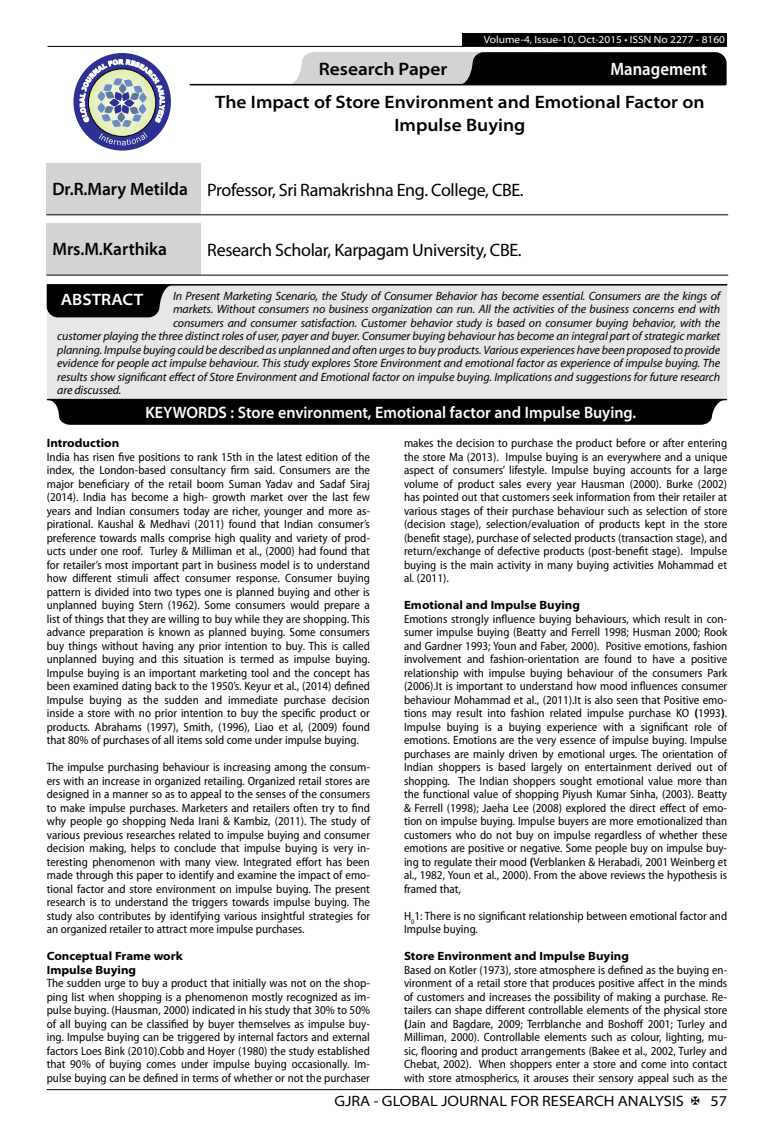
<style>
.page{position:relative;width:774px;height:1136px;background:#fff}
.page>*{position:absolute;margin:0;border:0;box-sizing:border-box;transform-origin:0 0}
.t1{font:18px "Myriad Pro";letter-spacing:-.02em;color:#000}
.t2{font:600 semi-expanded 18px/23.4px "Myriad Pro";color:#000;text-align:center}
.t3{font:600 semi-expanded 18px "Myriad Pro";color:#000;scale:.9 1}
.t4{font:600 semi-condensed 18px "Myriad Pro";color:#fff}
.t5{font:600 semi-expanded 16.5px "Myriad Pro";color:#fff;scale:.9 1}
.t6{font:600 semi-expanded 16.5px "Myriad Pro";color:#fff}
.t7{font:semi-expanded 15px "Myriad Pro";color:#000}
.t8{font:semi-condensed 12px/13.5px "Myriad Pro";color:#000;text-align:justify}
.t9{font:italic 12px "Myriad Pro";letter-spacing:-.01em;color:#000}
.t10{font:700 semi-expanded 12px/13.5px "Myriad Pro";color:#000}
.t11{font:semi-expanded 10.5px "Myriad Pro";color:#fff}
.s1{font-weight:600;font-stretch:semi-expanded}
.s2{font-weight:700;font-stretch:normal}
</style>
<div class="page">
<hr style="left:47px;top:1089px;width:680px;height:1px;background:#000">
<div style="left:462px;top:33px;width:265px;height:13px;background:#000"></div>
<hr style="left:47px;top:46px;width:680px;height:1px;background:#000">
<svg style="left:288px;top:52px;width:439px;height:33px;background:#5a5a5b"></svg>
<hr style="left:190px;top:84px;width:535px;height:1px;background:#000">
<div style="left:73px;top:53px;width:98px;height:97px;background:#2e3092;border-radius:50%"></div>
<svg style="left:80px;top:59px;width:85px;height:86px"></svg>
<div style="left:46px;top:163px;width:155px;height:52px;background:#d1d3d4"></div>
<hr style="left:46px;top:214px;width:155px;height:1px;background:#000">
<hr style="left:201px;top:214px;width:527px;height:1px;background:#000">
<div style="left:46px;top:224px;width:155px;height:51px;background:#d1d3d4"></div>
<hr style="left:46px;top:275px;width:155px;height:1px;background:#000">
<hr style="left:201px;top:275px;width:527px;height:1px;background:#000">
<div style="left:47px;top:284px;width:680px;height:115px;background:#e6e7e8"></div>
<hr style="left:47px;top:284px;width:680px;height:1px;background:#000">
<svg style="left:47px;top:285px;width:126px;height:32px;background:#161717"></svg>
<svg style="left:47px;top:399px;width:679px;height:26px;background:#111"></svg>
<div style="left:94px;top:406px;width:593px;height:12px;background:#000"></div>
<p class="t11" style="left:484px;top:34px;width:243px">Volume-4, Issue-10, Oct-2015 • ISSN No 2277 - 8160</p>
<h1 class="t2" style="left:319px;top:58px;width:130px">Research Paper</h1>
<h1 class="t4" style="left:610px;top:59px;width:98px">Management</h1>
<h1 class="t2" style="left:215px;top:91px;width:491px">The Impact of Store Environment and Emotional Factor on<br>Impulse Buying</h1>
<h1 class="t1" style="left:52px;top:180px;width:473px"><span class="s1">Dr.R.Mary Metilda</span> Professor, Sri Ramakrishna Eng. College, CBE.</h1>
<h1 class="t3" style="left:52px;top:239px;width:129px">Mrs.M.Karthika</h1>
<h1 class="t1" style="left:207px;top:240px;width:316px">Research Scholar, Karpagam University, CBE.</h1>
<p class="t9" style="left:173px;top:289px;width:549px">In Present Marketing Scenario, the Study of Consumer Behavior has become essential. Consumers are the kings of</p>
<p class="t9" style="left:173px;top:302px;width:549px">markets. Without consumers no business organization can run. All the activities of the business concerns end with</p>
<p class="t9" style="left:173px;top:316px;width:549px">consumers and consumer satisfaction. Customer behavior study is based on consumer buying behavior, with the</p>
<p class="t9" style="left:57px;top:329px;width:664px">customer playing the three distinct roles of user, payer and buyer. Consumer buying behaviour has become an integral part of strategic market</p>
<p class="t9" style="left:57px;top:343px;width:664px">planning. Impulse buying could be described as unplanned and often urges to buy products. Various experiences have been proposed to provide</p>
<p class="t9" style="left:57px;top:356px;width:664px">evidence for people act impulse behaviour. This study explores Store Environment and emotional factor as experience of impulse buying. The</p>
<p class="t9" style="left:57px;top:370px;width:664px">results show significant effect of Store Environment and Emotional factor on impulse buying. Implications and suggestions for future research</p>
<p class="t9" style="left:57px;top:383px;width:66px">are discussed.</p>
<h2 class="t6" style="left:61px;top:290px;width:84px">ABSTRACT</h2>
<h2 class="t5" style="left:145px;top:403px;width:547px">KEYWORDS : Store environment, Emotional factor and Impulse Buying.</h2>
<p class="t10" style="left:47px;top:436px;width:74px">Introduction</p>
<p class="t8" style="left:47px;top:450px;width:325px">India has risen five positions to rank 15th in the latest edition of the index, the London-based consultancy firm said. Consumers are the major beneficiary of the retail boom Suman Yadav and Sadaf Siraj (2014). India has become a high- growth market over the last few years and Indian consumers today are richer, younger and more as&shy;pirational. Kaushal &amp; Medhavi (2011) found that Indian consumer’s preference towards malls comprise high quality and variety of prod&shy;ucts under one roof. Turley &amp; Milliman et al., (2000) had found that for retailer’s most important part in business model is to understand how different stimuli affect consumer response. Consumer buying pattern is divided into two types one is planned buying and other is unplanned buying Stern (1962). Some consumers would prepare a list of things that they are willing to buy while they are shopping. This advance preparation is known as planned buying. Some consumers buy things without having any prior intention to buy. This is called unplanned buying and this situation is termed as impulse buying.<br>Impulse buying is an important marketing tool and the concept has been examined dating back to the 1950’s. Keyur et al., (2014) defined Impulse buying as the sudden and immediate purchase decision inside a store with no prior intention to buy the specific product or products. Abrahams (1997), Smith, (1996), Liao et al, (2009) found that 80% of purchases of all items sold come under impulse buying.</p>
<p class="t8" style="left:47px;top:760px;width:325px">The impulse purchasing behaviour is increasing among the consum&shy;ers with an increase in organized retailing. Organized retail stores are designed in a manner so as to appeal to the senses of the consumers to make impulse purchases. Marketers and retailers often try to find why people go shopping Neda Irani &amp; Kambiz, (2011). The study of various previous researches related to impulse buying and consumer decision making, helps to conclude that impulse buying is very in&shy;teresting phenomenon with many view. Integrated effort has been made through this paper to identify and examine the impact of emo&shy;tional factor and store environment on impulse buying. The present research is to understand the triggers towards impulse buying. The study also contributes by identifying various insightful strategies for an organized retailer to attract more impulse purchases.</p>
<p class="t10" style="left:47px;top:949px;width:137px">Conceptual Frame work<br>Impulse Buying</p>
<p class="t8" style="left:47px;top:976px;width:325px">The sudden urge to buy a product that initially was not on the shop&shy;ping list when shopping is a phenomenon mostly recognized as im&shy;pulse buying. (Hausman, 2000) indicated in his study that 30% to 50% of all buying can be classified by buyer themselves as impulse buy&shy;ing. Impulse buying can be triggered by internal factors and external factors Loes Bink (2010).Cobb and Hoyer (1980) the study established that 90% of buying comes under impulse buying occasionally. Im&shy;pulse buying can be defined in terms of whether or not the purchaser</p>
<p class="t8" style="left:404px;top:436px;width:325px">makes the decision to purchase the product before or after entering the store Ma (2013). Impulse buying is an everywhere and a unique aspect of consumers’ lifestyle. Impulse buying accounts for a large volume of product sales every year Hausman (2000). Burke (2002) has pointed out that customers seek information from their retailer at various stages of their purchase behaviour such as selection of store (decision stage), selection/evaluation of products kept in the store (benefit stage), purchase of selected products (transaction stage), and return/exchange of defective products (post-benefit stage). Impulse buying is the main activity in many buying activities Mohammad et al. (2011).</p>
<p class="t10" style="left:404px;top:598px;width:178px">Emotional and Impulse Buying</p>
<p class="t8" style="left:404px;top:612px;width:325px">Emotions strongly influence buying behaviours, which result in con&shy;sumer impulse buying (Beatty and Ferrell 1998; Husman 2000; Rook and Gardner 1993; Youn and Faber, 2000). Positive emotions, fashion involvement and fashion-orientation are found to have a positive relationship with impulse buying behaviour of the consumers Park (2006).It is important to understand how mood influences consumer behaviour Mohammad et al., (2011).It is also seen that Positive emo&shy;tions may result into fashion related impulse purchase KO <span class="s2">(</span>1993<span class="s2">)</span>.<br>Impulse buying is a buying experience with a significant role of emotions. Emotions are the very essence of impulse buying. Impulse purchases are mainly driven by emotional urges. The orientation of Indian shoppers is based largely on entertainment derived out of shopping. The Indian shoppers sought emotional value more than the functional value of shopping Piyush Kumar Sinha, (2003). Beatty &amp; Ferrell (1998); Jaeha Lee (2008) explored the direct effect of emo&shy;tion on impulse buying. Impulse buyers are more emotionalized than customers who do not buy on impulse regardless of whether these emotions are positive or negative. Some people buy on impulse buy&shy;ing to regulate their mood <span class="s2">(</span>Verblanken &amp; Herabadi, 2001 Weinberg et al., 1982, Youn et al., 2000). From the above reviews the hypothesis is framed that,</p>
<p class="t8" style="left:404px;top:909px;width:325px">H<sub>0</sub>1: There is no significant relationship between emotional factor and<br>Impulse buying.</p>
<p class="t10" style="left:404px;top:949px;width:226px">Store Environment and Impulse Buying</p>
<p class="t8" style="left:404px;top:963px;width:325px">Based on Kotler (1973), store atmosphere is defined as the buying en&shy;vironment of a retail store that produces positive affect in the minds of customers and increases the possibility of making a purchase. Re&shy;tailers can shape different controllable elements of the physical store <span class="s2">(</span>Jain and Bagdare, 2009; Terrblanche and Boshoff 2001; Turley and Milliman, 2000). Controllable elements such as colour, lighting, mu&shy;sic, flooring and product arrangements (Bakee et al., 2002, Turley and Chebat, 2002). When shoppers enter a store and come into contact with store atmospherics, it arouses their sensory appeal such as the</p>
<p class="t7" style="left:335px;top:1092px;width:351px">GJRA - GLOBAL JOURNAL FOR RESEARCH ANALYSIS</p>
<p class="t7" style="left:710px;top:1092px;width:18px">57</p>
</div>
